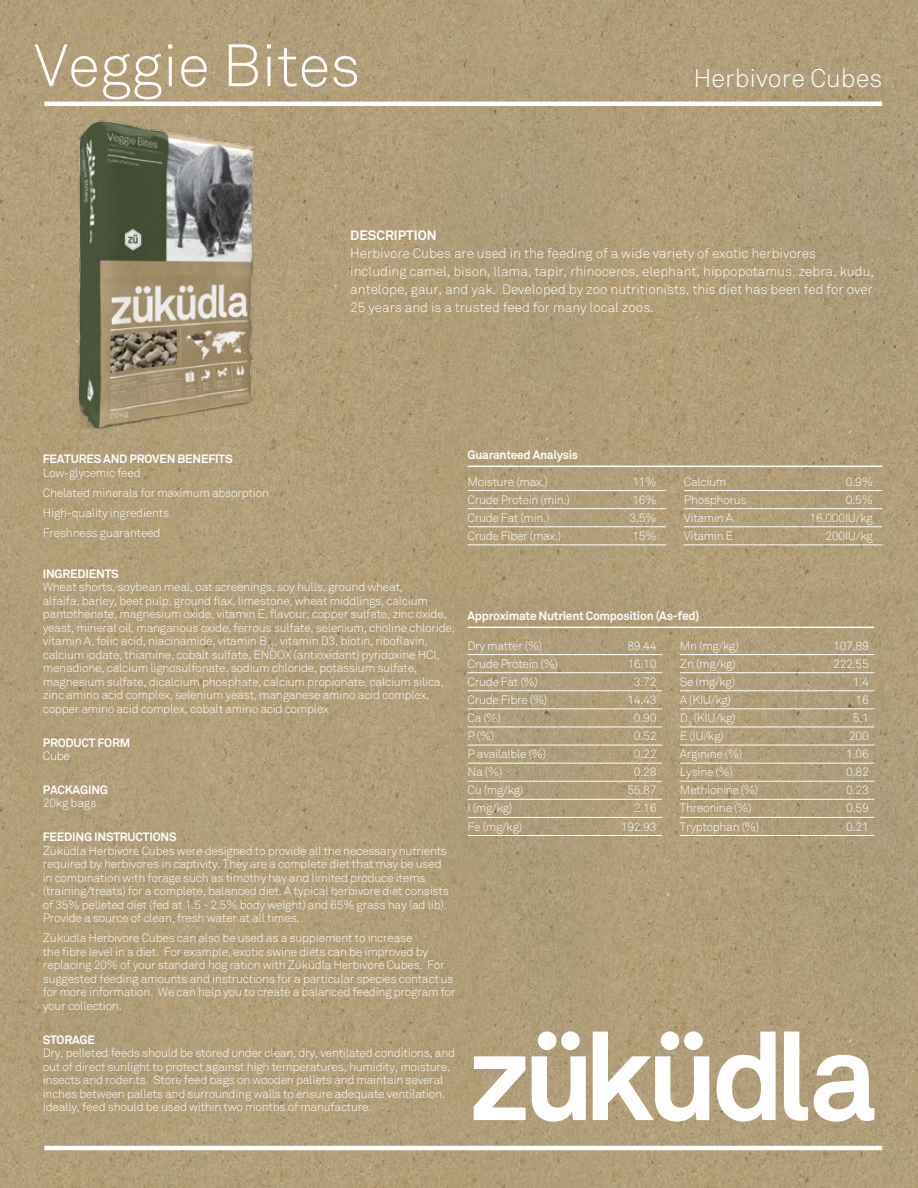
<style>
.page{position:relative;width:918px;height:1188px;background:#fff}
.page>*{position:absolute;margin:0;border:0;box-sizing:border-box;transform-origin:0 0}
.t1{font:300 58.95px "Akkurat";color:#fff}
.t2{font:300 25.35px "Akkurat";color:#fff}
.t3{font:300 13.5px/18px "Akkurat";color:#fff}
.t4{font:700 13.5px "Akkurat";color:#fff}
.t5{font:300 12px/13.5px "Akkurat";letter-spacing:-.02em;color:#fff}
.t6{font:700 12px "Akkurat";letter-spacing:-.02em;color:#fff}
</style>
<div class="page">
<img style="left:0;top:0;width:918px;height:1188px">
<hr style="left:468px;top:490px;width:198px;height:1px;background:#fff">
<hr style="left:468px;top:508px;width:198px;height:1px;background:#fff">
<hr style="left:468px;top:526px;width:198px;height:1px;background:#fff">
<hr style="left:468px;top:544px;width:198px;height:1px;background:#fff">
<hr style="left:684px;top:490px;width:198px;height:1px;background:#fff">
<hr style="left:684px;top:508px;width:198px;height:1px;background:#fff">
<hr style="left:684px;top:526px;width:198px;height:1px;background:#fff">
<hr style="left:684px;top:544px;width:198px;height:1px;background:#fff">
<hr style="left:468px;top:654px;width:194px;height:1px;background:#fff">
<hr style="left:468px;top:672px;width:194px;height:1px;background:#fff">
<hr style="left:468px;top:690px;width:194px;height:1px;background:#fff">
<hr style="left:468px;top:708px;width:194px;height:1px;background:#fff">
<hr style="left:468px;top:727px;width:194px;height:1px;background:#fff">
<hr style="left:468px;top:745px;width:194px;height:1px;background:#fff">
<hr style="left:468px;top:763px;width:194px;height:1px;background:#fff">
<hr style="left:468px;top:781px;width:194px;height:1px;background:#fff">
<hr style="left:468px;top:799px;width:194px;height:1px;background:#fff">
<hr style="left:468px;top:817px;width:194px;height:1px;background:#fff">
<hr style="left:468px;top:835px;width:194px;height:1px;background:#fff">
<hr style="left:680px;top:654px;width:194px;height:1px;background:#fff">
<hr style="left:680px;top:672px;width:194px;height:1px;background:#fff">
<hr style="left:680px;top:690px;width:194px;height:1px;background:#fff">
<hr style="left:680px;top:708px;width:194px;height:1px;background:#fff">
<hr style="left:680px;top:727px;width:194px;height:1px;background:#fff">
<hr style="left:680px;top:745px;width:194px;height:1px;background:#fff">
<hr style="left:680px;top:763px;width:194px;height:1px;background:#fff">
<hr style="left:680px;top:781px;width:194px;height:1px;background:#fff">
<hr style="left:680px;top:799px;width:194px;height:1px;background:#fff">
<hr style="left:680px;top:817px;width:194px;height:1px;background:#fff">
<hr style="left:680px;top:835px;width:194px;height:1px;background:#fff">
<hr style="left:468px;top:627px;width:406px;height:1px;background:#fff">
<hr style="left:468px;top:466px;width:414px;height:1px;background:#fff">
<hr style="left:44px;top:102px;width:838px;height:4px;background:#fff">
<hr style="left:44px;top:1146px;width:838px;height:4px;background:#fff">
<img style="left:49px;top:112px;width:232px;height:328px">
<svg style="left:474px;top:1056px;width:52px;height:64px"></svg>
<svg style="left:532px;top:1056px;width:54px;height:66px"></svg>
<svg style="left:593px;top:1032px;width:116px;height:90px"></svg>
<svg style="left:717px;top:1032px;width:59px;height:90px"></svg>
<svg style="left:784px;top:1031px;width:24px;height:90px"></svg>
<svg style="left:814px;top:1055px;width:60px;height:67px"></svg>
<div style="left:538px;top:1031px;width:18px;height:19px;background:#fff;border-radius:50%"></div>
<div style="left:561px;top:1031px;width:19px;height:19px;background:#fff;border-radius:50%"></div>
<div style="left:661px;top:1031px;width:18px;height:19px;background:#fff;border-radius:50%"></div>
<div style="left:684px;top:1031px;width:19px;height:19px;background:#fff;border-radius:50%"></div>
<h1 class="t1" style="left:34px;top:31px;width:328px">Veggie Bites</h1>
<h2 class="t2" style="left:693px;top:64px;width:190px">Herbivore Cubes</h2>
<p class="t4" style="left:350px;top:227px;width:65px">DESCRI PTION</p>
<p class="t3" style="left:350px;top:245px;width:525px">Herbivore Cubes are used in the feeding of a wide variety of exotic herbivores including camel, bison, llama, tapir, rhinoceros, elephant, hippopotamus, zebra, kudu, antelope, gaur, and yak. Developed by zoo nutritionists, this diet has been fed for over 25 years and is a trusted feed for many local zoos.</p>
<p class="t6" style="left:43px;top:451px;width:190px">FEATURES AND PROVEN BENEFITS</p>
<p class="t5" style="left:43px;top:463px;width:228px;line-height:20.2px">Low-glycemic feed<br>Chelated minerals for maximum absorption<br>High-quality ingredients<br>Freshness guaranteed</p>
<p class="t6" style="left:43px;top:566px;width:76px">I NGREDIENTS</p>
<p class="t5" style="left:43px;top:581px;width:414px">Wheat shorts, soybean meal, oat screenings, soy hulls, ground wheat,<br>alfalfa, barley, beet pulp, ground flax, limestone, wheat middlings, calcium pantothenate, magnesium oxide, vitamin E, flavour, copper sulfate, zinc oxide, yeast, mineral oil, manganous oxide, ferrous sulfate, selenium, choline chloride, vitamin A, folic acid, niacinamide, vitamin B<sub>12</sub>, vitamin D3, biotin, riboflavin, calcium iodate, thiamine, cobalt sulfate, ENDOX (antioxidant) pyridoxine HCl, menadione, calcium lignosulfonate, sodium chloride, potassium sulfate, magnesium sulfate, dicalcium phosphate, calcium propionate, calcium silica, zinc amino acid complex, selenium yeast, manganese amino acid complex, copper amino acid complex, cobalt amino acid complex</p>
<p class="t6" style="left:43px;top:735px;width:89px">PRODUCT FORM</p>
<p class="t5" style="left:43px;top:750px;width:29px">Cube</p>
<p class="t6" style="left:43px;top:782px;width:65px">PACKAG ING</p>
<p class="t5" style="left:43px;top:797px;width:55px">20kg bags</p>
<p class="t6" style="left:43px;top:829px;width:134px">FEEDING I NSTRUCTIONS</p>
<p class="t5" style="left:43px;top:844px;width:408px">Züküdla Herbivore Cubes were designed to provide all the necessary nutrients required by herbivores in captivity. They are a complete diet that may be used in combination with forage such as timothy hay and limited produce items (training/treats) for a complete, balanced diet. A typical herbivore diet consists of 35% pelleted diet (fed at 1.5 - 2.5% body weight) and 65% grass hay (ad lib).<br>Provide a source of clean, fresh water at all times.</p>
<p class="t5" style="left:43px;top:932px;width:414px">Züküdla Herbivore Cubes can also be used as a supplement to increase<br>the fibre level in a diet. For example, exotic swine diets can be improved by replacing 20% of your standard hog ration with Züküdla Herbivore Cubes. For suggested feeding amounts and instructions for a particular species contact us for more information. We can help you to create a balanced feeding program for your collection.</p>
<p class="t6" style="left:43px;top:1032px;width:54px">STORAG E</p>
<p class="t5" style="left:43px;top:1047px;width:414px">Dry, pelleted feeds should be stored under clean, dry, ventilated conditions, and out of direct sunlight to protect against high temperatures, humidity, moisture, insects and rodents. Store feed bags on wooden pallets and maintain several inches between pallets and surrounding walls to ensure adequate ventilation.<br>Ideally, feed should be used within two months of manufacture.</p>
<p class="t6" style="left:468px;top:447px;width:112px">GUARANTEED ANALYSIS</p>
<p class="t5" style="left:468px;top:475px;width:82px">Moisture (max.)</p>
<p class="t5" style="left:632px;top:475px;width:26px">11%</p>
<p class="t5" style="left:468px;top:493px;width:104px">Crude Protein (min.)</p>
<p class="t5" style="left:632px;top:493px;width:26px">16%</p>
<p class="t5" style="left:468px;top:511px;width:84px">Crude Fat (min.)</p>
<p class="t5" style="left:630px;top:511px;width:28px">3.5%</p>
<p class="t5" style="left:468px;top:529px;width:95px">Crude Fiber (max.)</p>
<p class="t5" style="left:632px;top:529px;width:26px">15%</p>
<p class="t5" style="left:684px;top:475px;width:44px">Calcium</p>
<p class="t5" style="left:846px;top:475px;width:28px">0.9%</p>
<p class="t5" style="left:684px;top:493px;width:64px">Phosphorus</p>
<p class="t5" style="left:846px;top:493px;width:28px">0.5%</p>
<p class="t5" style="left:684px;top:511px;width:51px">Vitamin A</p>
<p class="t5" style="left:810px;top:511px;width:65px">16,000IU/kg</p>
<p class="t5" style="left:684px;top:529px;width:51px">Vitamin E</p>
<p class="t5" style="left:825px;top:529px;width:49px">200IU/kg</p>
<p class="t6" style="left:468px;top:608px;width:233px">APPROXIMATE N UTRIENT COMPOSITION (AS-FED)</p>
<p class="t5" style="left:468px;top:639px;width:76px">Dry matter (%)</p>
<p class="t5" style="left:627px;top:639px;width:31px">89.44</p>
<p class="t5" style="left:468px;top:657px;width:92px">Crude Protein (%)</p>
<p class="t5" style="left:627px;top:657px;width:31px">16.10</p>
<p class="t5" style="left:468px;top:675px;width:72px">Crude Fat (%)</p>
<p class="t5" style="left:634px;top:675px;width:24px">3.72</p>
<p class="t5" style="left:468px;top:693px;width:81px">Crude Fibre (%)</p>
<p class="t5" style="left:627px;top:693px;width:31px">14.43</p>
<p class="t5" style="left:468px;top:711px;width:35px">Ca (%)</p>
<p class="t5" style="left:634px;top:711px;width:24px">0.90</p>
<p class="t5" style="left:468px;top:729px;width:28px">P (%)</p>
<p class="t5" style="left:634px;top:729px;width:24px">0.52</p>
<p class="t5" style="left:468px;top:748px;width:80px">P availalble (%)</p>
<p class="t5" style="left:634px;top:748px;width:24px">0.22</p>
<p class="t5" style="left:468px;top:766px;width:36px">Na (%)</p>
<p class="t5" style="left:634px;top:766px;width:24px">0.28</p>
<p class="t5" style="left:468px;top:784px;width:57px">Cu (mg/kg)</p>
<p class="t5" style="left:627px;top:784px;width:31px">55.87</p>
<p class="t5" style="left:468px;top:802px;width:46px">I (mg/kg)</p>
<p class="t5" style="left:634px;top:802px;width:24px">2.16</p>
<p class="t5" style="left:468px;top:820px;width:56px">Fe (mg/kg)</p>
<p class="t5" style="left:621px;top:820px;width:37px">192.93</p>
<p class="t5" style="left:680px;top:639px;width:60px">Mn (mg/kg)</p>
<p class="t5" style="left:833px;top:639px;width:37px">107.89</p>
<p class="t5" style="left:680px;top:657px;width:57px">Zn (mg/kg)</p>
<p class="t5" style="left:833px;top:657px;width:37px">222.55</p>
<p class="t5" style="left:680px;top:675px;width:57px">Se (mg/kg)</p>
<p class="t5" style="left:853px;top:675px;width:18px">1.4</p>
<p class="t5" style="left:680px;top:693px;width:53px">A (KIU/kg)</p>
<p class="t5" style="left:856px;top:693px;width:15px">16</p>
<p class="t5" style="left:680px;top:711px;width:57px">D<sub>3</sub> (KIU/kg)</p>
<p class="t5" style="left:853px;top:711px;width:18px">5.1</p>
<p class="t5" style="left:680px;top:729px;width:45px">E (IU/kg)</p>
<p class="t5" style="left:849px;top:729px;width:21px">200</p>
<p class="t5" style="left:680px;top:747px;width:64px">Arginine (%)</p>
<p class="t5" style="left:846px;top:747px;width:24px">1.06</p>
<p class="t5" style="left:680px;top:766px;width:54px">Lysine (%)</p>
<p class="t5" style="left:846px;top:766px;width:24px">0.82</p>
<p class="t5" style="left:680px;top:784px;width:80px">Methionine (%)</p>
<p class="t5" style="left:846px;top:784px;width:24px">0.23</p>
<p class="t5" style="left:680px;top:802px;width:73px">Threonine (%)</p>
<p class="t5" style="left:846px;top:802px;width:24px">0.59</p>
<p class="t5" style="left:680px;top:820px;width:81px">Tryptophan (%)</p>
<p class="t5" style="left:846px;top:820px;width:24px">0.21</p>
</div>
